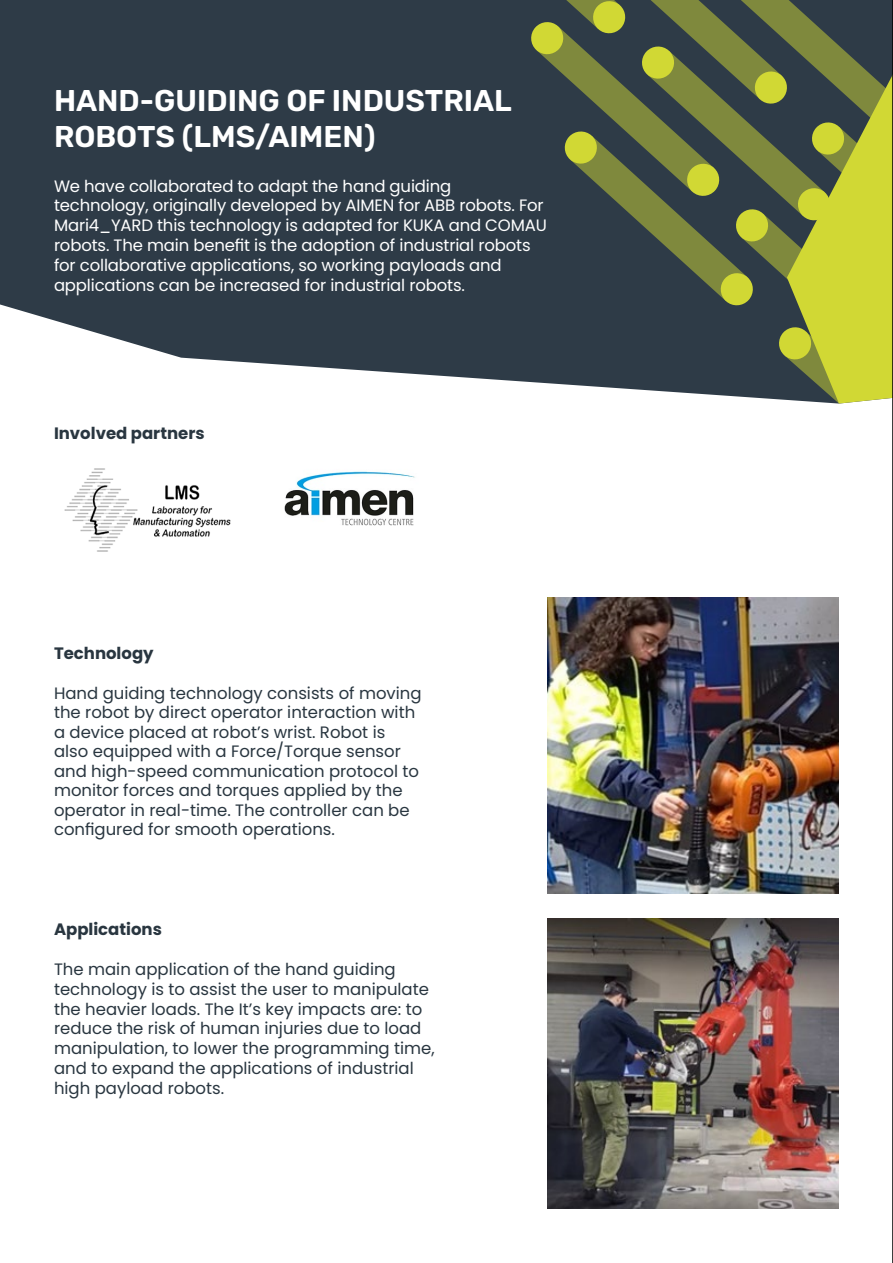
<style>
.page{position:relative;width:893px;height:1263px;background:#fff}
.page>*{position:absolute;margin:0;border:0;box-sizing:border-box;transform-origin:0 0}
.t1{font:600 30px/36px "Rubik";color:#fff}
.t2{font:16.5px/19.5px "Poppins";color:#293640}
.t3{font:16.5px/19.8px "Poppins";letter-spacing:-.01em;color:#fff}
.t4{font:700 16.5px "Poppins";color:#293640}
</style>
<div class="page">
<div style="left:0;top:0;width:443px;height:376px;background:#2e3b47"></div>
<svg style="left:443px;top:0;width:449px;height:404px;background:#5c6748"></svg>
<hr style="left:892px;top:0;width:1px;height:1263px;background:#000">
<img style="left:64px;top:468px;width:167px;height:84px">
<img style="left:547px;top:597px;width:292px;height:297px">
<img style="left:547px;top:918px;width:292px;height:291px">
<img style="left:284px;top:471px;width:131px;height:55px">
<h1 class="t1" style="left:54px;top:83px;width:459px">HAND-GUIDING OF INDUSTRIAL<br>ROBOTS (LMS/AIMEN)</h1>
<p class="t3" style="left:54px;top:176px;width:494px">We have collaborated to adapt the hand guiding technology, originally developed by AIMEN for ABB robots. For Mari4_YARD this technology is adapted for KUKA and COMAU robots. The main benefit is the adoption of industrial robots for collaborative applications, so working payloads and applications can be increased for industrial robots.</p>
<p class="t4" style="left:54px;top:424px;width:152px">Involved partners</p>
<p class="t4" style="left:54px;top:644px;width:101px">Technology</p>
<p class="t2" style="left:54px;top:683px;width:369px">Hand guiding technology consists of moving the robot by direct operator interaction with a device placed at robot’s wrist. Robot is also equipped with a Force/Torque sensor and high-speed communication protocol to monitor forces and torques applied by the operator in real-time. The controller can be configured for smooth operations.</p>
<p class="t4" style="left:54px;top:920px;width:109px">Applications</p>
<p class="t2" style="left:54px;top:959px;width:382px">The main application of the hand guiding technology is to assist the user to manipulate the heavier loads. The It’s key impacts are: to reduce the risk of human injuries due to load manipulation, to lower the programming time, and to expand the applications of industrial high payload robots.</p>
</div>
